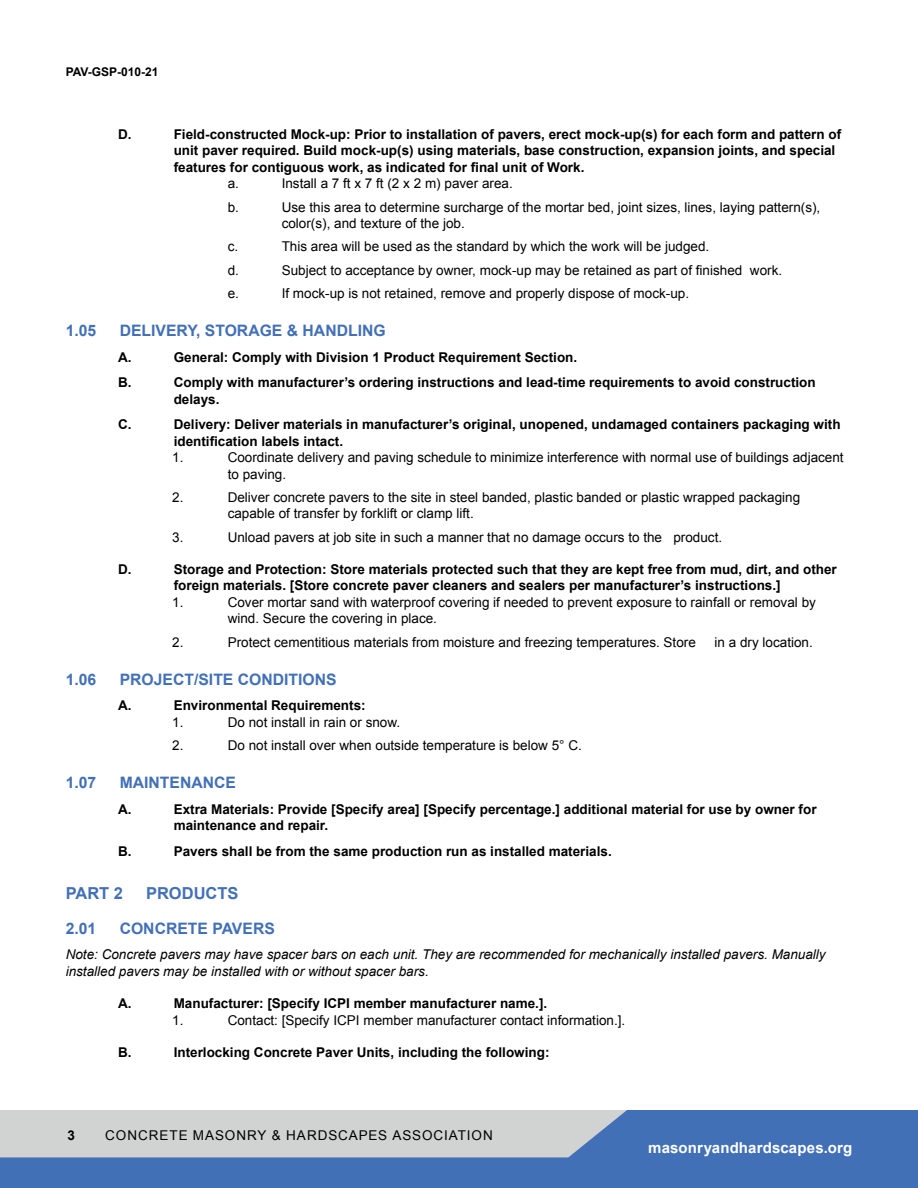
<style>
.page{position:relative;width:918px;height:1188px;background:#fff}
.page>*{position:absolute;margin:0;border:0;box-sizing:border-box;transform-origin:0 0}
.t1{font:700 16.5px "Arial";color:#4270b7}
.t2{font:700 15.75px "Arial";color:#4270b7}
.t3{font:700 15px "Arial";letter-spacing:.01em;color:#fff}
.t4{font:700 13.5px/16.5px "Arial";color:#000}
.t5{font:13.5px/16.5px "Arial";color:#000}
.t6{font:italic 13.5px/16.5px "Arial";color:#000}
.t7{font:13.5px "Arial";letter-spacing:.07em;color:#000}
.t8{font:700 12px "Arial";color:#000}
</style>
<div class="page">
<svg style="left:0;top:1110px;width:918px;height:78px;background:#7b97c1"></svg>
<p class="t8" style="left:66px;top:65px;width:94px">PAV-GSP-010-21</p>
<p class="t4" style="left:118px;top:127px;width:15px">D.</p>
<p class="t4" style="left:174px;top:127px;width:669px">Field-constructed Mock-up: Prior to installation of pavers, erect mock-up(s) for each form and pattern of unit paver required. Build mock-up(s) using materials, base construction, expansion joints, and special features for contiguous work, as indicated for final unit of Work.</p>
<p class="t5" style="left:228px;top:176px;width:13px">a.</p>
<p class="t5" style="left:282px;top:176px;width:233px">Install a 7 ft x 7 ft (2 x 2 m) paver area.</p>
<p class="t5" style="left:228px;top:199px;width:13px">b.</p>
<p class="t5" style="left:282px;top:199px;width:540px">Use this area to determine surcharge of the mortar bed, joint sizes, lines, laying pattern(s), color(s), and texture of the job.</p>
<p class="t5" style="left:228px;top:239px;width:12px">c.</p>
<p class="t5" style="left:282px;top:239px;width:429px">This area will be used as the standard by which the work will be judged.</p>
<p class="t5" style="left:228px;top:262px;width:13px">d.</p>
<p class="t5" style="left:282px;top:262px;width:502px">Subject to acceptance by owner, mock-up may be retained as part of finished work.</p>
<p class="t5" style="left:228px;top:285px;width:13px">e.</p>
<p class="t5" style="left:282px;top:285px;width:409px">If mock-up is not retained, remove and properly dispose of mock-up.</p>
<p class="t2" style="left:66px;top:325px;width:32px">1.05</p>
<p class="t2" style="left:120px;top:325px;width:268px">DELIVERY, STORAGE &amp; HANDLING</p>
<p class="t4" style="left:118px;top:350px;width:15px">A.</p>
<p class="t4" style="left:174px;top:350px;width:405px">General: Comply with Division 1 Product Requirement Section.</p>
<p class="t4" style="left:118px;top:375px;width:15px">B.</p>
<p class="t4" style="left:174px;top:375px;width:644px">Comply with manufacturer’s ordering instructions and lead-time requirements to avoid construction delays.</p>
<p class="t4" style="left:118px;top:417px;width:15px">C.</p>
<p class="t4" style="left:174px;top:417px;width:668px">Delivery: Deliver materials in manufacturer’s original, unopened, undamaged containers packaging with identification labels intact.</p>
<p class="t5" style="left:172px;top:449px;width:13px">1.</p>
<p class="t5" style="left:228px;top:449px;width:618px">Coordinate delivery and paving schedule to minimize interference with normal use of buildings adjacent to paving.</p>
<p class="t5" style="left:172px;top:490px;width:13px">2.</p>
<p class="t5" style="left:228px;top:490px;width:574px">Deliver concrete pavers to the site in steel banded, plastic banded or plastic wrapped packaging capable of transfer by forklift or clamp lift.</p>
<p class="t5" style="left:172px;top:529px;width:13px">3.</p>
<p class="t5" style="left:228px;top:529px;width:496px">Unload pavers at job site in such a manner that no damage occurs to the product.</p>
<p class="t4" style="left:118px;top:562px;width:15px">D.</p>
<p class="t4" style="left:174px;top:562px;width:665px">Storage and Protection: Store materials protected such that they are kept free from mud, dirt, and other foreign materials. [Store concrete paver cleaners and sealers per manufacturer’s instructions.]</p>
<p class="t5" style="left:172px;top:594px;width:13px">1.</p>
<p class="t5" style="left:228px;top:594px;width:590px">Cover mortar sand with waterproof covering if needed to prevent exposure to rainfall or removal by wind. Secure the covering in place.</p>
<p class="t5" style="left:172px;top:634px;width:13px">2.</p>
<p class="t5" style="left:228px;top:634px;width:470px">Protect cementitious materials from moisture and freezing temperatures. Store</p>
<p class="t5" style="left:715px;top:634px;width:100px">in a dry location.</p>
<p class="t2" style="left:66px;top:673px;width:32px">1.06</p>
<p class="t2" style="left:120px;top:673px;width:219px">PROJECT/SITE CONDITIONS</p>
<p class="t4" style="left:118px;top:699px;width:15px">A.</p>
<p class="t4" style="left:174px;top:699px;width:194px">Environmental Requirements:</p>
<p class="t5" style="left:172px;top:715px;width:13px">1.</p>
<p class="t5" style="left:228px;top:715px;width:174px">Do not install in rain or snow.</p>
<p class="t5" style="left:172px;top:738px;width:13px">2.</p>
<p class="t5" style="left:228px;top:738px;width:356px">Do not install over when outside temperature is below 5° C.</p>
<p class="t2" style="left:66px;top:777px;width:32px">1.07</p>
<p class="t2" style="left:120px;top:777px;width:118px">MAINTENANCE</p>
<p class="t4" style="left:118px;top:802px;width:15px">A.</p>
<p class="t4" style="left:174px;top:802px;width:644px">Extra Materials: Provide [Specify area] [Specify percentage.] additional material for use by owner for maintenance and repair.</p>
<p class="t4" style="left:118px;top:844px;width:15px">B.</p>
<p class="t4" style="left:174px;top:844px;width:440px">Pavers shall be from the same production run as installed materials.</p>
<p class="t1" style="left:66px;top:887px;width:59px">PART 2</p>
<p class="t1" style="left:146px;top:887px;width:94px">PRODUCTS</p>
<p class="t2" style="left:66px;top:922px;width:32px">2.01</p>
<p class="t2" style="left:120px;top:922px;width:157px">CONCRETE PAVERS</p>
<p class="t6" style="left:66px;top:947px;width:762px">Note: Concrete pavers may have spacer bars on each unit. They are recommended for mechanically installed pavers. Manually installed pavers may be installed with or without spacer bars.</p>
<p class="t4" style="left:118px;top:996px;width:15px">A.</p>
<p class="t4" style="left:174px;top:996px;width:375px">Manufacturer: [Specify ICPI member manufacturer name.].</p>
<p class="t5" style="left:172px;top:1012px;width:13px">1.</p>
<p class="t5" style="left:228px;top:1012px;width:399px">Contact: [Specify ICPI member manufacturer contact information.].</p>
<p class="t4" style="left:118px;top:1045px;width:15px">B.</p>
<p class="t4" style="left:174px;top:1045px;width:377px">Interlocking Concrete Paver Units, including the following:</p>
<p class="t4" style="left:67px;top:1128px;width:9px">3</p>
<p class="t7" style="left:105px;top:1127px;width:389px">CONCRETE MASONRY &amp; HARDSCAPES ASSOCIATION</p>
<p class="t3" style="left:648px;top:1143px;width:206px">masonryandhardscapes.org</p>
</div>
